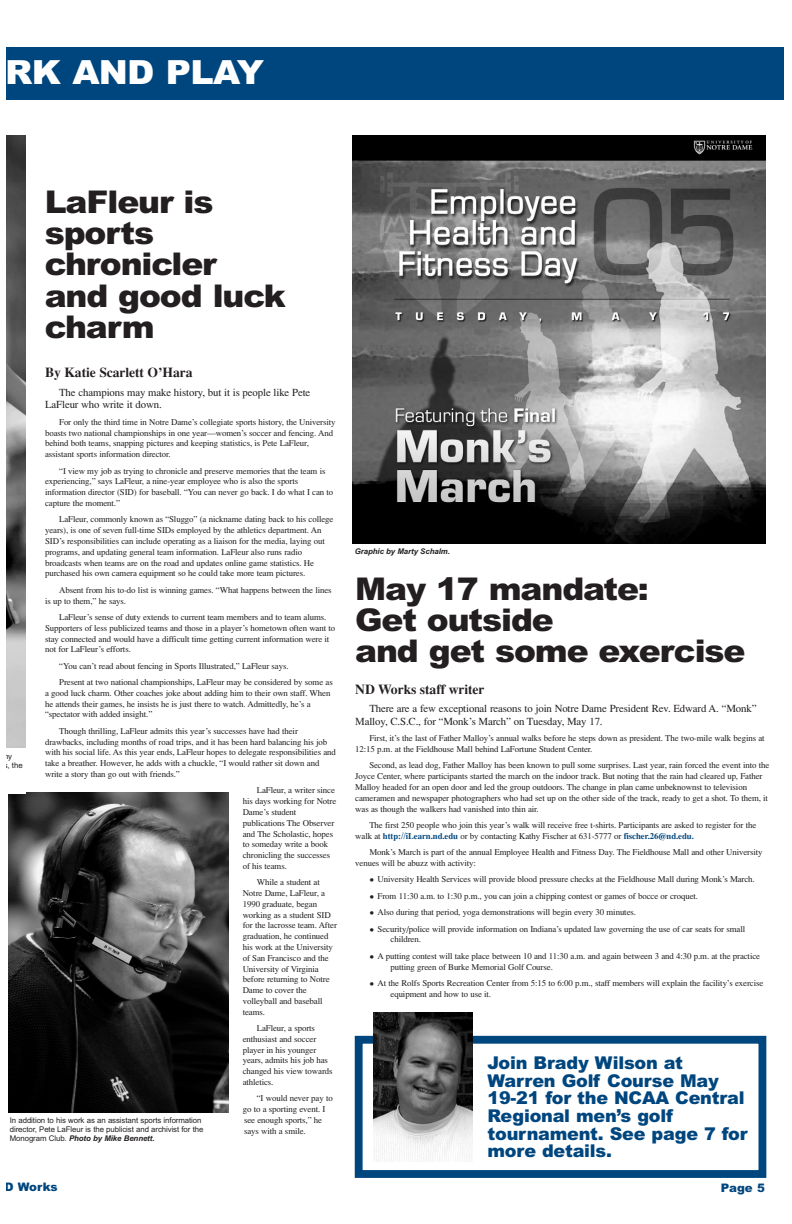
<style>
.page{position:relative;width:792px;height:1224px;background:#fff}
.page>*{position:absolute;margin:0;border:0;box-sizing:border-box;transform-origin:0 0}
.t1{font:900 33.3px "Arial";letter-spacing:-.02em;color:#fff;scale:1.05 1}
.t2{font:900 31.4px/31.4px "Arial";letter-spacing:-.035em;color:#231f20;scale:1.05 1}
.t3{font:900 17.6px/17.6px "Arial";letter-spacing:-.015em;color:#00467e}
.t4{font:700 13.7px "Times";letter-spacing:-.01em;color:#231f20}
.t5{font:900 11.8px "Arial";color:#00467e}
.t6{font:10.8px/12.7px "Times";letter-spacing:-.01em;color:#231f20}
.t7{font:8.8px/10.8px "Times";letter-spacing:-.01em;color:#231f20}
.t8{font:7.8px/8.8px "Arial";letter-spacing:-.01em;color:#231f20}
.t9{font:italic 700 7.8px "Arial";letter-spacing:-.01em;color:#231f20}
.s1{font-weight:700;font-style:italic}
.s2{font-weight:700;color:#00467e}
.s3{font-size:13.7px}
</style>
<div class="page">
<div style="left:7px;top:47px;width:777px;height:53px;background:#00467e"></div>
<img style="left:353px;top:135px;width:412px;height:408px">
<img style="left:9px;top:792px;width:219px;height:320px">
<img style="left:7px;top:135px;width:18px;height:613px">
<div style="left:7px;top:753px;width:18px;height:41px;background:#fff"></div>
<div style="left:355px;top:1036px;width:411px;height:142px;border:8px solid #00467e"></div>
<img style="left:374px;top:1012px;width:99px;height:150px">
<h1 class="t1" style="left:5px;top:60px;width:248px">RK AND PLAY</h1>
<h2 class="t2" style="left:45px;top:189px;width:231px">LaFleur is sports chronicler and good luck charm</h2>
<h3 class="t4" style="left:45px;top:368px;width:149px">By Katie Scarlett O’Hara</h3>
<p class="t6" style="left:45px;top:387px;width:267px;text-indent:14px">The champions may make history, but it is people like Pete<br>LaFleur who write it down.</p>
<p class="t7" style="left:45px;top:417px;width:292px;text-indent:14px">For only the third time in Notre Dame’s collegiate sports history, the University boasts two national championships in one year—women’s soccer and fencing. And behind both teams, snapping pictures and keeping statistics, is Pete LaFleur, assistant sports information director.</p>
<p class="t7" style="left:45px;top:466px;width:290px;text-indent:14px">“I view my job as trying to chronicle and preserve memories that the team is experiencing,” says LaFleur, a nine-year employee who is also the sports information director (SID) for baseball. “You can never go back. I do what I can to capture the moment.”</p>
<p class="t7" style="left:45px;top:515px;width:290px;text-indent:14px">LaFleur, commonly known as “Sluggo” (a nickname dating back to his college years), is one of seven full-time SIDs employed by the athletics department. An SID’s responsibilities can include operating as a liaison for the media, laying out programs, and updating general team information. LaFleur also runs radio broadcasts when teams are on the road and updates online game statistics. He purchased his own camera equipment so he could take more team pictures.</p>
<p class="t7" style="left:45px;top:585px;width:288px;text-indent:14px">Absent from his to-do list is winning games. “What happens between the lines is up to them,” he says.</p>
<p class="t7" style="left:45px;top:612px;width:292px;text-indent:14px">LaFleur’s sense of duty extends to current team members and to team alums.<br>Supporters of less publicized teams and those in a player’s hometown often want to stay connected and would have a difficult time getting current information were it not for LaFleur’s efforts.</p>
<p class="t7" style="left:59px;top:658px;width:275px;line-height:16.4px">“You can’t read about fencing in Sports Illustrated,” LaFleur says.<br>Present at two national championships, LaFleur may be considered by some as</p>
<p class="t7" style="left:45px;top:688px;width:287px">a good luck charm. Other coaches joke about adding him to their own staff. When he attends their games, he insists he is just there to watch. Admittedly, he’s a “spectator with added insight.”</p>
<p class="t7" style="left:45px;top:726px;width:292px;text-indent:14px">Though thrilling, LaFleur admits this year’s successes have had their drawbacks, including months of road trips, and it has been hard balancing his job with his social life. As this year ends, LaFleur hopes to delegate responsibilities and take a breather. However, he adds with a chuckle, “I would rather sit down and write a story than go out with friends.”</p>
<p class="t7" style="left:243px;top:786px;width:95px;text-indent:14px">LaFleur, a writer since his days working for Notre<br>Dame’s student publications The Observer and The Scholastic, hopes to someday write a book chronicling the successes of his teams.</p>
<p class="t7" style="left:243px;top:878px;width:96px;text-indent:14px">While a student at<br>Notre Dame, LaFleur, a<br>1990 graduate, began working as a student SID for the lacrosse team. After graduation, he continued his work at the University of San Francisco and the<br>University of Virginia before returning to Notre<br>Dame to cover the volleyball and baseball teams.</p>
<p class="t7" style="left:243px;top:1024px;width:91px;text-indent:14px">LaFleur, a sports enthusiast and soccer player in his younger years, admits his job has changed his view towards athletics.</p>
<p class="t7" style="left:243px;top:1094px;width:92px;text-indent:14px">“I would never pay to go to a sporting event. I see enough sports,” he says with a smile.</p>
<p class="t8" style="left:4px;top:753px;width:20px">ny<br>s, the</p>
<p class="t8" style="left:10px;top:1117px;width:195px">In addition to his work as an assistant sports information director, Pete LaFleur is the publicist and archivist for the<br>Monogram Club. <span class="s1">Photo by Mike Bennett.</span></p>
<p class="t9" style="left:355px;top:549px;width:96px">Graphic by Marty Schalm.</p>
<h2 class="t2" style="left:355px;top:576px;width:373px">May 17 mandate:<br>Get outside<br>and get some exercise</h2>
<h3 class="t4" style="left:355px;top:684px;width:131px">ND Works staff writer</h3>
<p class="t6" style="left:355px;top:703px;width:403px;text-indent:14px">There are a few exceptional reasons to join Notre Dame President Rev. Edward A. “Monk”<br>Malloy, C.S.C., for “Monk’s March” on Tuesday, May 17.</p>
<p class="t7" style="left:355px;top:734px;width:411px;text-indent:14px">First, it’s the last of Father Malloy’s annual walks before he steps down as president. The two-mile walk begins at<br>12:15 p.m. at the Fieldhouse Mall behind LaFortune Student Center.</p>
<p class="t7" style="left:355px;top:761px;width:416px;text-indent:14px">Second, as lead dog, Father Malloy has been known to pull some surprises. Last year, rain forced the event into the Joyce Center, where participants started the march on the indoor track. But noting that the rain had cleared up, Father Malloy headed for an open door and led the group outdoors. The change in plan came unbeknownst to television cameramen and newspaper photographers who had set up on the other side of the track, ready to get a shot. To them, it was as though the walkers had vanished into thin air.</p>
<p class="t7" style="left:355px;top:821px;width:403px;text-indent:14px">The first 250 people who join this year’s walk will receive free t-shirts. Participants are asked to register for the walk at <span class="s2">http://iLearn.nd.edu</span> or by contacting Kathy Fischer at 631-5777 or <span class="s2">fischer.26@nd.edu.</span></p>
<p class="t7" style="left:355px;top:848px;width:409px;text-indent:14px">Monk’s March is part of the annual Employee Health and Fitness Day. The Fieldhouse Mall and other University venues will be abuzz with activity:</p>
<p class="t7" style="left:369px;top:875px;width:387px"><span class="s3">•</span> University Health Services will provide blood pressure checks at the Fieldhouse Mall during Monk’s March.</p>
<p class="t7" style="left:369px;top:891px;width:330px"><span class="s3">•</span> From 11:30 a.m. to 1:30 p.m., you can join a chipping contest or games of bocce or croquet.</p>
<p class="t7" style="left:369px;top:908px;width:268px"><span class="s3">•</span> Also during that period, yoga demonstrations will begin every 30 minutes.</p>
<p class="t7" style="left:391px;top:924px;width:356px;text-indent:-21px"><span class="s3">•</span> Security/police will provide information on Indiana’s updated law governing the use of car seats for small children.</p>
<p class="t7" style="left:391px;top:951px;width:371px;text-indent:-21px"><span class="s3">•</span> A putting contest will take place between 10 and 11:30 a.m. and again between 3 and 4:30 p.m. at the practice putting green of Burke Memorial Golf Course.</p>
<p class="t7" style="left:391px;top:979px;width:374px;text-indent:-21px"><span class="s3">•</span> At the Rolfs Sports Recreation Center from 5:15 to 6:00 p.m., staff members will explain the facility’s exercise equipment and how to use it.</p>
<h3 class="t3" style="left:488px;top:1056px;width:262px">Join Brady Wilson at<br>Warren Golf Course May<br>19-21 for the NCAA Central<br>Regional men’s golf tournament. See page 7 for more details.</h3>
<h3 class="t5" style="left:4px;top:1183px;width:55px">D Works</h3>
<h3 class="t5" style="left:721px;top:1184px;width:46px">Page 5</h3>
</div>
